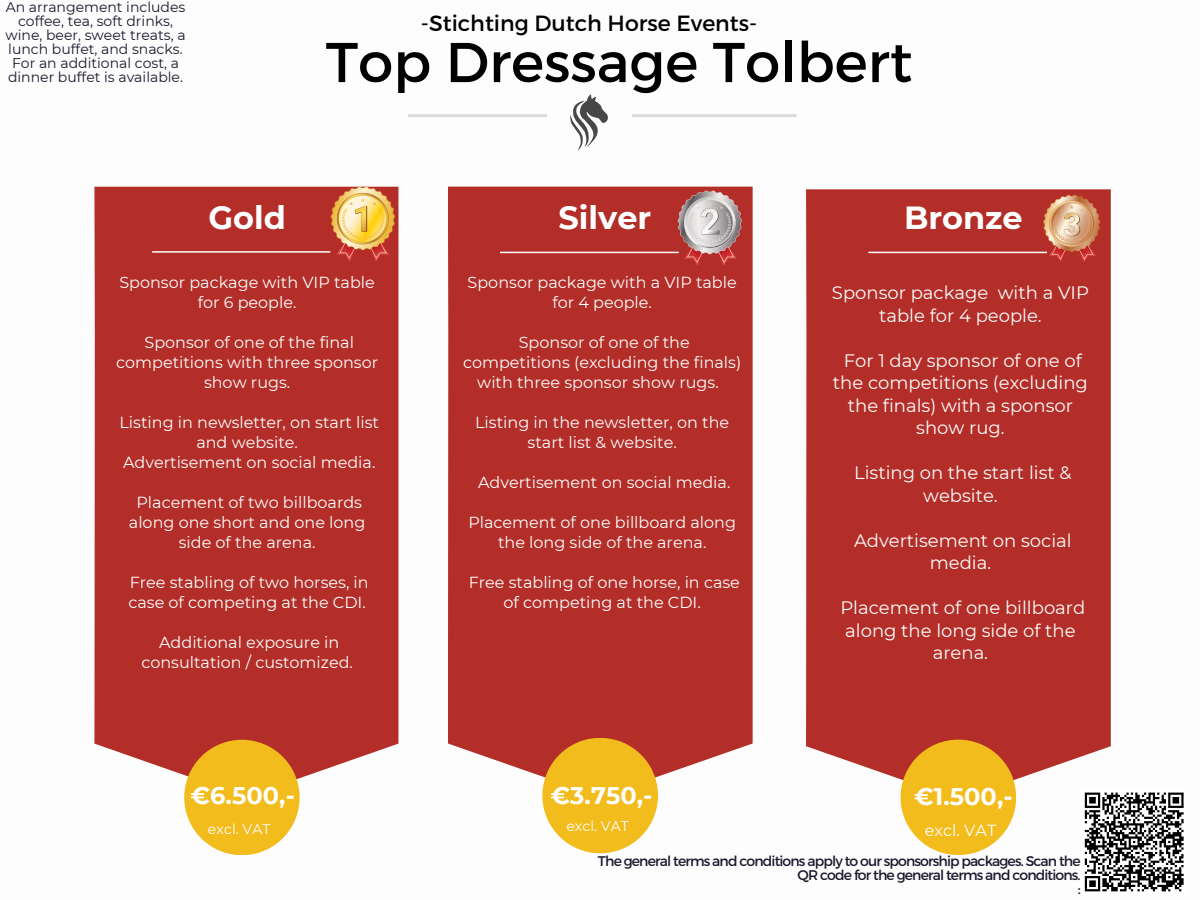
<style>
.page{position:relative;width:1200px;height:900px;background:#fff}
.page>*{position:absolute;margin:0;border:0;box-sizing:border-box;transform-origin:0 0}
.t1{font:56px "Montserrat";color:#000}
.t2{font:700 32px "Montserrat";color:#fff}
.t3{font:700 24px "Montserrat";letter-spacing:.005em;color:#fff}
.t4{font:22px "Montserrat";color:#000}
.t5{font:18px/22.4px "Montserrat";color:#fdfdfd;text-align:center}
.t6{font:16px/20px "Montserrat";color:#fdfdfd;text-align:center}
.t7{font:16px "Montserrat";letter-spacing:.005em;color:#fff}
.t8{font:14px/14px "Montserrat";color:#1a192e;text-align:center}
.t9{font:14px/14px "Montserrat";letter-spacing:-.06em;color:#1a192e;text-align:right}
.t10{font:14px "Montserrat";letter-spacing:.005em;color:#fff}
</style>
<div class="page">
<div style="left:94px;top:187px;width:304px;height:591px;background:#b32e28"></div>
<svg style="left:184px;top:740px;width:116px;height:115px;background:#ecb436"></svg>
<hr style="left:152px;top:251px;width:178px;height:2px;background:#fff">
<hr style="left:408px;top:114px;width:389px;height:3px;background:#d9d9d9">
<div style="left:448px;top:187px;width:305px;height:590px;background:#b32e28"></div>
<svg style="left:542px;top:738px;width:116px;height:115px;background:#ecb436"></svg>
<hr style="left:500px;top:252px;width:179px;height:1px;background:#fff">
<div style="left:806px;top:189px;width:305px;height:610px;background:#b32e28"></div>
<svg style="left:901px;top:740px;width:115px;height:115px;background:#ecb435"></svg>
<hr style="left:868px;top:252px;width:179px;height:1px;background:#fff">
<div style="left:548px;top:88px;width:84px;height:80px;background:#fdfdfd"></div>
<img style="left:570px;top:94px;width:39px;height:56px">
<div style="left:1080px;top:788px;width:108px;height:108px;background:#fff"></div>
<svg style="left:1084px;top:792px;width:100px;height:100px"></svg>
<svg style="left:331px;top:186px;width:64px;height:75px;background:#de985b"></svg>
<svg style="left:678px;top:191px;width:64px;height:75px;background:#bd8b89"></svg>
<svg style="left:1043px;top:195px;width:57px;height:67px;background:#cf8266"></svg>
<p class="t8" style="left:5px;top:0;width:182px">An arrangement includes coffee, tea, soft drinks, wine, beer, sweet treats, a lunch buffet, and snacks.<br>For an additional cost, a dinner buffet is available.</p>
<p class="t4" style="left:421px;top:9px;width:338px">-Stichting Dutch Horse Events-</p>
<p class="t1" style="left:326px;top:26px;width:588px">Top Dressage Tolbert</p>
<p class="t2" style="left:208px;top:198px;width:79px">Gold</p>
<p class="t2" style="left:559px;top:198px;width:94px">Silver</p>
<p class="t2" style="left:904px;top:198px;width:120px">Bronze</p>
<p class="t6" style="left:119px;top:272px;width:257px">Sponsor package with VIP table for 6 people.</p>
<p class="t6" style="left:116px;top:332px;width:263px">Sponsor of one of the final competitions with three sponsor show rugs.</p>
<p class="t6" style="left:120px;top:412px;width:261px">Listing in newsletter, on start list and website.</p>
<p class="t6" style="left:123px;top:452px;width:254px">Advertisement on social media.</p>
<p class="t6" style="left:129px;top:492px;width:238px">Placement of two billboards along one short and one long side of the arena.</p>
<p class="t6" style="left:128px;top:572px;width:242px;text-align:left">Free stabling of two horses, in case of competing at the CDI.</p>
<p class="t6" style="left:141px;top:632px;width:213px">Additional exposure in consultation / customized.</p>
<p class="t6" style="left:468px;top:272px;width:271px">Sponsor package with a VIP table for 4 people.</p>
<p class="t6" style="left:463px;top:332px;width:280px">Sponsor of one of the competitions (excluding the finals) with three sponsor show rugs.</p>
<p class="t6" style="left:475px;top:412px;width:255px">Listing in the newsletter, on the start list &amp; website.</p>
<p class="t6" style="left:478px;top:472px;width:254px">Advertisement on social media.</p>
<p class="t6" style="left:468px;top:512px;width:269px">Placement of one billboard along the long side of the arena.</p>
<p class="t6" style="left:469px;top:572px;width:273px">Free stabling of one horse, in case of competing at the CDI.</p>
<p class="t3" style="left:190px;top:781px;width:106px">€6.500,-</p>
<p class="t3" style="left:550px;top:781px;width:104px">€3.750,-</p>
<p class="t5" style="left:832px;top:282px;width:258px">Sponsor package with a VIP table for 4 people.</p>
<p class="t5" style="left:833px;top:349px;width:257px">For 1 day sponsor of one of the competitions (excluding the finals) with a sponsor show rug.</p>
<p class="t5" style="left:854px;top:462px;width:219px">Listing on the start list &amp; website.</p>
<p class="t5" style="left:854px;top:529px;width:219px">Advertisement on social media.</p>
<p class="t5" style="left:840px;top:597px;width:246px">Placement of one billboard along the long side of the arena.</p>
<p class="t3" style="left:914px;top:782px;width:100px">€1.500,-</p>
<p class="t10" style="left:208px;top:821px;width:64px">excl. VAT</p>
<p class="t10" style="left:566px;top:818px;width:64px">excl. VAT</p>
<p class="t7" style="left:925px;top:821px;width:73px">excl. VAT</p>
<p class="t9" style="left:598px;top:853px;width:484px">The general terms and conditions apply to our sponsorship packages. Scan the<br>QR code for the general terms and conditions.</p>
<p class="t8" style="left:1078px;top:881px;width:4px">:</p>
</div>
